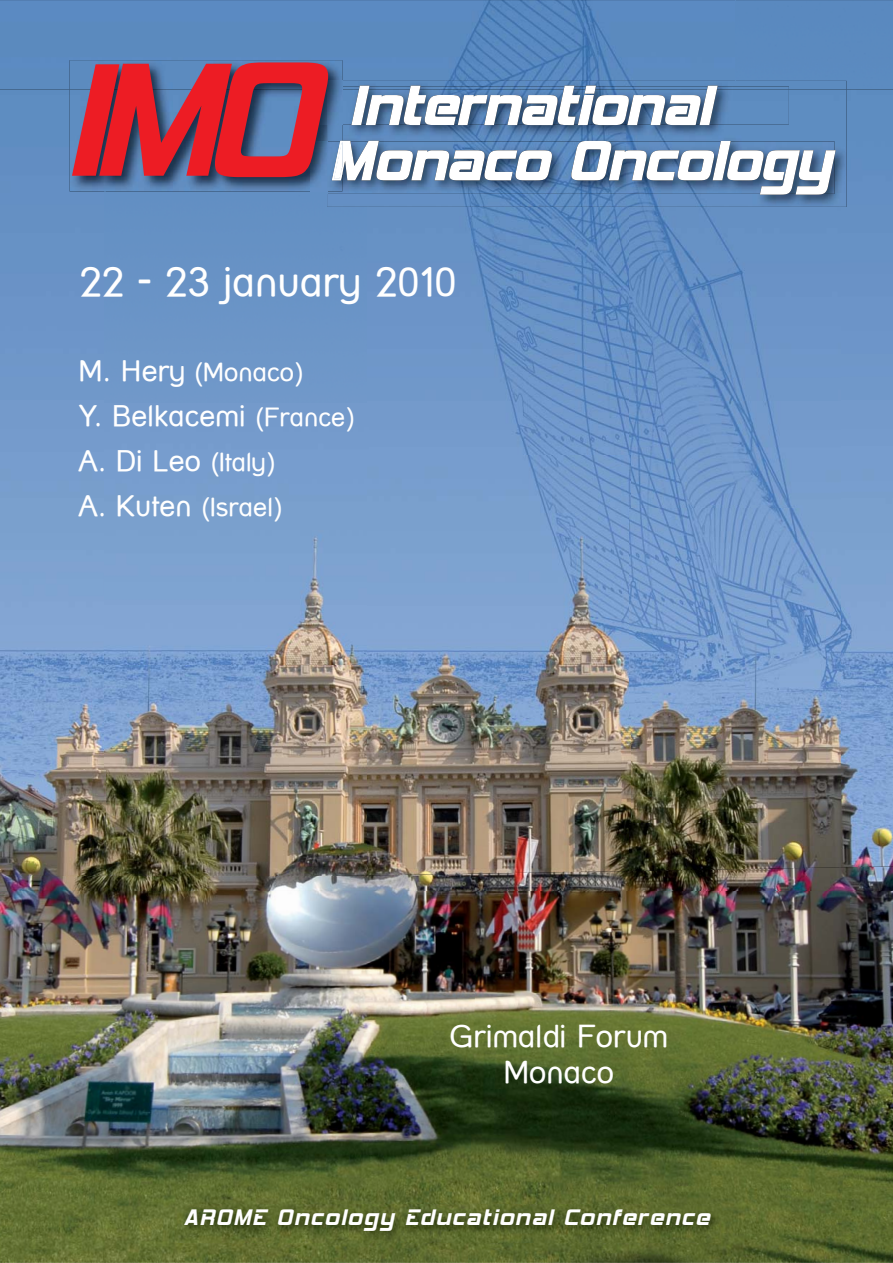
<style>
.page{position:relative;width:893px;height:1263px;background:#fff}
.page>*{position:absolute;margin:0;border:0;box-sizing:border-box;transform-origin:0 0}
.t1{font:65.7px/55.2px "Hemi Head 426";color:#fff}
.t2{font:40.5px "Street";color:#fff}
.t3{font:31.05px/36px "Street";color:#fff;text-align:center}
.t4{font:29.1px/45px "Street";color:#fff}
.t5{font:27px "Hemi Head 426";letter-spacing:.05em;color:#fff}
.t6{font:25.65px "Street";color:#fff}
.s1{font-family:"Helvetica Neue LT"}
.s2{font-size:29.1px}
.s3{font-size:25.65px}
</style>
<div class="page">
<div style="left:0;top:0;width:893px;height:89px;background:#5b8abf"></div>
<img style="left:851px;top:891px;width:42px;height:372px">
<img style="left:0;top:891px;width:467px;height:372px">
<img style="left:467px;top:891px;width:384px;height:372px">
<img style="left:0;top:876px;width:893px;height:15px">
<img style="left:0;top:89px;width:105px;height:787px">
<img style="left:841px;top:89px;width:52px;height:787px">
<img style="left:105px;top:195px;width:262px;height:681px">
<img style="left:367px;top:207px;width:474px;height:669px">
<img style="left:327px;top:81px;width:519px;height:126px">
<img style="left:70px;top:60px;width:272px;height:29px">
<svg style="left:72px;top:62px;width:764px;height:133px;background:#746c90"></svg>
<img style="left:178px;top:1205px;width:542px;height:37px">
<h1 class="t1" style="left:330px;top:82px;width:503px">International<br>Monaco Oncology</h1>
<h2 class="t2" style="left:79px;top:258px;width:378px">22 - 23 january 2<span class="s1">0</span>1<span class="s1">0</span></h2>
<p class="t6" style="left:79px;top:358px;width:226px"><span class="s2">M. Hery</span> (Monaco)</p>
<p class="t4" style="left:79px;top:393px;width:277px">Y. Belkacemi <span class="s3">(France)<br></span>A. Di Leo <span class="s3">(Italy)</span></p>
<p class="t6" style="left:79px;top:493px;width:204px"><span class="s2">A. Kuten</span> (Israel)</p>
<p class="t3" style="left:449px;top:1018px;width:220px">Grimaldi Forum<br>Monaco</p>
<p class="t5" style="left:183px;top:1206px;width:528px">AROME Oncology Educational Conference</p>
</div>
